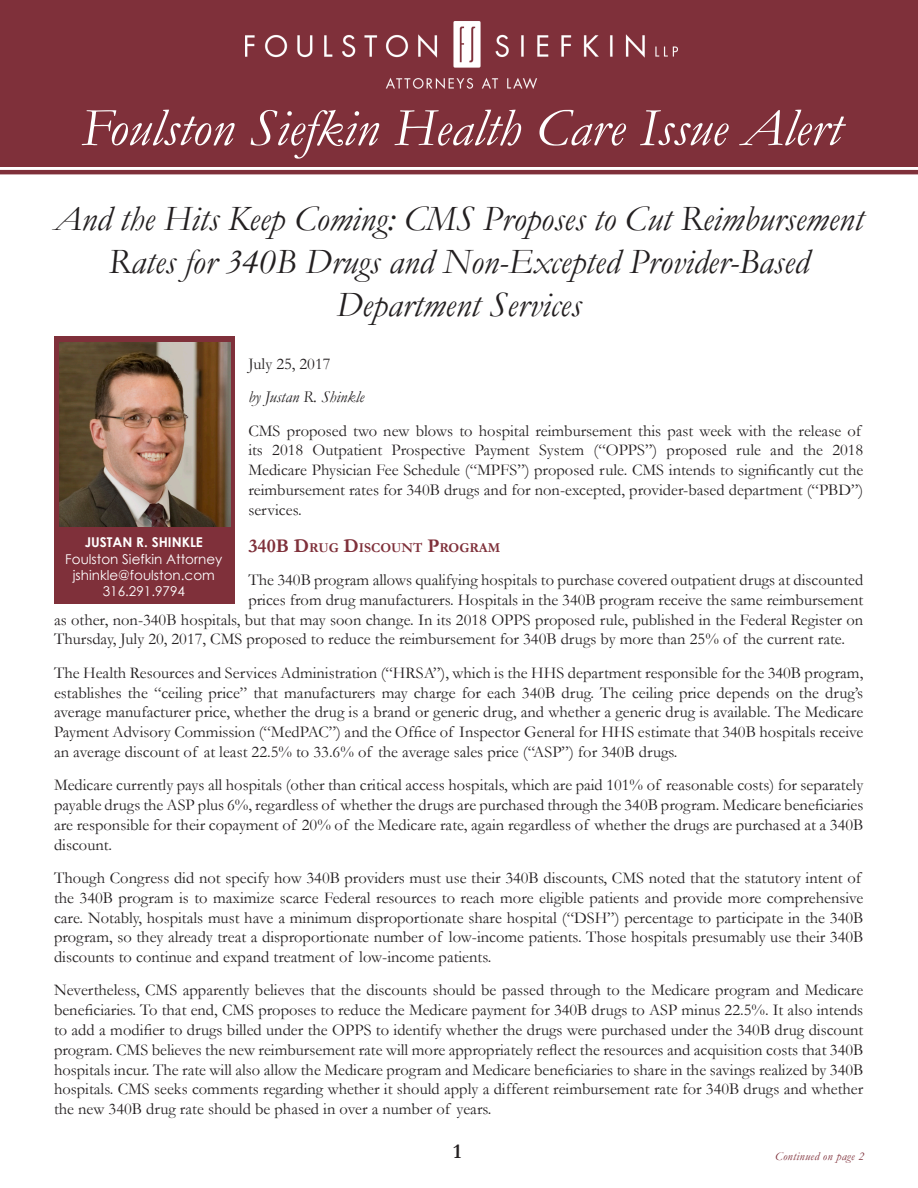
<style>
.page{position:relative;width:918px;height:1188px;background:#fff}
.page>*{position:absolute;margin:0;border:0;box-sizing:border-box;transform-origin:0 0}
.t1{font:italic 54px "Garamond";color:#fff}
.t2{font:italic 36px/43.2px "Garamond";color:#231f20;text-align:center}
.t3{font:700 21px "Garamond";color:#231f20}
.t4{font:16.5px/19.8px "Garamond";color:#231f20;text-align:justify}
.t5{font:italic 16.5px "Garamond";color:#231f20}
.t6{font:700 13.65px "Garamond";color:#7f303a}
.t7{font:13.5px "Century Gothic";color:#fff}
.t8{font:700 13.5px "Century Gothic";color:#fff}
.t9{font:italic 12px "Garamond";letter-spacing:.03em;color:#7f303a}
.s1{font-size:19.5px}
</style>
<div class="page">
<div style="left:0;top:0;width:918px;height:167px;background:#7f303a"></div>
<hr style="left:0;top:170px;width:918px;height:4px;background:#7f303a">
<img style="left:245px;top:22px;width:432px;height:66px">
<div style="left:55px;top:337px;width:180px;height:267px;background:#7f303a"></div>
<img style="left:59px;top:343px;width:171px;height:184px">
<p class="t1" style="left:81px;top:91px;width:762px">Foulston Siefkin Health Care Issue Alert</p>
<p class="t2" style="left:54px;top:196px;width:811px">And the Hits Keep Coming: CMS Proposes to Cut Reimbursement<br>Rates for 340B Drugs and Non-Excepted Provider-Based<br>Department Services</p>
<p class="t4" style="left:248px;top:354px;width:84px">July 25, 2017</p>
<p class="t5" style="left:248px;top:386px;width:117px">by Justan R. Shinkle</p>
<p class="t4" style="left:248px;top:420px;width:616px;text-align:left">CMS proposed two new blows to hospital reimbursement this past week with the release of its 2018 Outpatient Prospective Payment System (“OPPS”) proposed rule and the 2018<br>Medicare Physician Fee Schedule (“MPFS”) proposed rule. CMS intends to significantly cut the reimbursement rates for 340B drugs and for non-excepted, provider-based department (“PBD”) services.</p>
<p class="t6" style="left:248px;top:538px;width:254px"><span class="s1">340B D</span>RUG <span class="s1">D</span>ISCOUNT <span class="s1">P</span>ROGRAM</p>
<p class="t4" style="left:248px;top:570px;width:616px">The 340B program allows qualifying hospitals to purchase covered outpatient drugs at discounted</p>
<p class="t4" style="left:248px;top:589px;width:616px">prices from drug manufacturers. Hospitals in the 340B program receive the same reimbursement</p>
<p class="t4" style="left:54px;top:609px;width:811px">as other, non-340B hospitals, but that may soon change. In its 2018 OPPS proposed rule, published in the Federal Register on</p>
<p class="t4" style="left:54px;top:629px;width:793px">Thursday, July 20, 2017, CMS proposed to reduce the reimbursement for 340B drugs by more than 25% of the current rate.</p>
<p class="t4" style="left:54px;top:662px;width:811px">The Health Resources and Services Administration (“HRSA”), which is the HHS department responsible for the 340B program, establishes the “ceiling price” that manufacturers may charge for each 340B drug. The ceiling price depends on the drug’s average manufacturer price, whether the drug is a brand or generic drug, and whether a generic drug is available. The Medicare Payment Advisory Commission (“MedPAC”) and the Office of Inspector General for HHS estimate that 340B hospitals receive an average discount of at least 22.5% to 33.6% of the average sales price (“ASP”) for 340B drugs.</p>
<p class="t4" style="left:54px;top:775px;width:811px">Medicare currently pays all hospitals (other than critical access hospitals, which are paid 101% of reasonable costs) for separately payable drugs the ASP plus 6%, regardless of whether the drugs are purchased through the 340B program. Medicare beneficiaries are responsible for their copayment of 20% of the Medicare rate, again regardless of whether the drugs are purchased at a 340B discount.</p>
<p class="t4" style="left:54px;top:867px;width:811px;text-align:left">Though Congress did not specify how 340B providers must use their 340B discounts, CMS noted that the statutory intent of the 340B program is to maximize scarce Federal resources to reach more eligible patients and provide more comprehensive care. Notably, hospitals must have a minimum disproportionate share hospital (“DSH”) percentage to participate in the 340B program, so they already treat a disproportionate number of low-income patients. Those hospitals presumably use their 340B discounts to continue and expand treatment of low-income patients.</p>
<p class="t4" style="left:54px;top:980px;width:811px">Nevertheless, CMS apparently believes that the discounts should be passed through to the Medicare program and Medicare beneficiaries. To that end, CMS proposes to reduce the Medicare payment for 340B drugs to ASP minus 22.5%. It also intends to add a modifier to drugs billed under the OPPS to identify whether the drugs were purchased under the 340B drug discount program. CMS believes the new reimbursement rate will more appropriately reflect the resources and acquisition costs that 340B hospitals incur. The rate will also allow the Medicare program and Medicare beneficiaries to share in the savings realized by 340B hospitals. CMS seeks comments regarding whether it should apply a different reimbursement rate for 340B drugs and whether the new 340B drug rate should be phased in over a number of years.</p>
<p class="t8" style="left:85px;top:532px;width:120px">JUSTAN R. SHINKLE</p>
<p class="t7" style="left:65px;top:549px;width:159px">Foulston Siefkin Attorney</p>
<p class="t7" style="left:73px;top:566px;width:143px">jshinkle@foulston.com</p>
<p class="t7" style="left:103px;top:582px;width:84px">316.291.9794</p>
<p class="t3" style="left:453px;top:1137px;width:10px">1</p>
<p class="t9" style="left:775px;top:1148px;width:90px">Continued on page 2</p>
</div>
